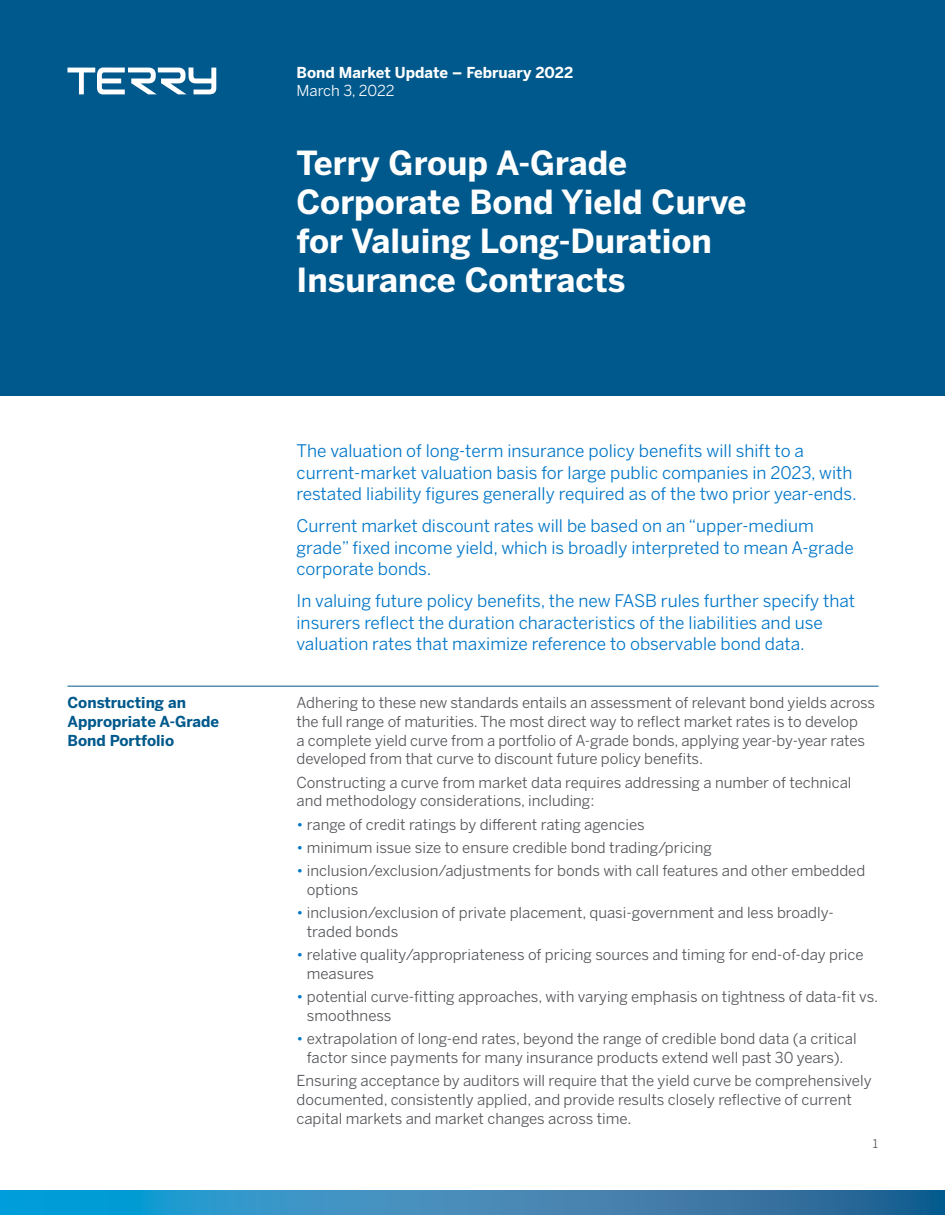
<style>
.page{position:relative;width:945px;height:1215px;background:#fff}
.page>*{position:absolute;margin:0;border:0;box-sizing:border-box;transform-origin:0 0}
.Heading_3{font:700 33px/39px "Benton Sans";color:#fff}
.Body{font:17.25px/21.8px "Benton Sans";color:#0076c8}
.Body-2{font:15px/18.8px "Benton Sans";color:#54555a}
.Heading_2{font:700 15px/18.8px "Benton Sans";color:#00598c}
.Heading_2-2{font:700 15px/18px "Benton Sans";color:#fff}
.t1{font:12px "Benton Sans";color:#54555a}
.s1{font-weight:400}
.s2{color:#0076c8}
</style>
<div class="page">
<svg style="left:0;top:1190px;width:945px;height:25px;background:#2f86b7"></svg>
<div style="left:0;top:0;width:945px;height:396px;background:#00598c"></div>
<svg style="left:68px;top:68px;width:148px;height:26px"></svg>
<hr style="left:68px;top:686px;width:811px;height:1px;background:#00598c">
<p class="Heading_2" style="left:68px;top:694px;width:153px">Constructing an<br>Appropriate A-Grade<br>Bond Portfolio</p>
<p class="Heading_2-2" style="left:297px;top:64px;width:278px">Bond Market Update – February 2022<br><span class="s1">March 3, 2022</span></p>
<p class="Heading_3" style="left:297px;top:144px;width:452px">Terry Group A-Grade<br>Corporate Bond Yield Curve for Valuing Long-Duration<br>Insurance Contracts</p>
<p class="Body" style="left:297px;top:440px;width:562px">The valuation of long-term insurance policy benefits will shift to a current-market valuation basis for large public companies in 2023, with restated liability figures generally required as of the two prior year-ends.</p>
<p class="Body" style="left:297px;top:515px;width:559px">Current market discount rates will be based on an “upper-medium grade” fixed income yield, which is broadly interpreted to mean A-grade corporate bonds.</p>
<p class="Body" style="left:297px;top:590px;width:560px">In valuing future policy benefits, the new FASB rules further specify that insurers reflect the duration characteristics of the liabilities and use valuation rates that maximize reference to observable bond data.</p>
<p class="Body-2" style="left:297px;top:694px;width:580px">Adhering to these new standards entails an assessment of relevant bond yields across the full range of maturities. The most direct way to reflect market rates is to develop<br>a complete yield curve from a portfolio of A-grade bonds, applying year-by-year rates developed from that curve to discount future policy benefits.</p>
<p class="Body-2" style="left:297px;top:773px;width:557px">Constructing a curve from market data requires addressing a number of technical and methodology considerations, including:</p>
<p class="Body-2" style="left:297px;top:815px;width:350px"><span class="s2">•</span> range of credit ratings by different rating agencies</p>
<p class="Body-2" style="left:297px;top:838px;width:417px"><span class="s2">•</span> minimum issue size to ensure credible bond trading/pricing</p>
<p class="Body-2" style="left:307px;top:862px;width:560px;text-indent:-10px"><span class="s2">•</span> inclusion/exclusion/adjustments for bonds with call features and other embedded options</p>
<p class="Body-2" style="left:307px;top:904px;width:528px;text-indent:-10px"><span class="s2">•</span> inclusion/exclusion of private placement, quasi-government and less broadly&shy;traded bonds</p>
<p class="Body-2" style="left:307px;top:946px;width:558px;text-indent:-10px"><span class="s2">•</span> relative quality/appropriateness of pricing sources and timing for end-of-day price measures</p>
<p class="Body-2" style="left:307px;top:988px;width:573px;text-indent:-10px"><span class="s2">•</span> potential curve-fitting approaches, with varying emphasis on tightness of data-fit vs. smoothness</p>
<p class="Body-2" style="left:297px;top:1030px;width:562px;text-align:center"><span class="s2">•</span> extrapolation of long-end rates, beyond the range of credible bond data (a critical factor since payments for many insurance products extend well past 30 years).</p>
<p class="Body-2" style="left:297px;top:1072px;width:577px">Ensuring acceptance by auditors will require that the yield curve be comprehensively documented, consistently applied, and provide results closely reflective of current capital markets and market changes across time.</p>
<p class="t1" style="left:873px;top:1136px;width:7px">1</p>
</div>
